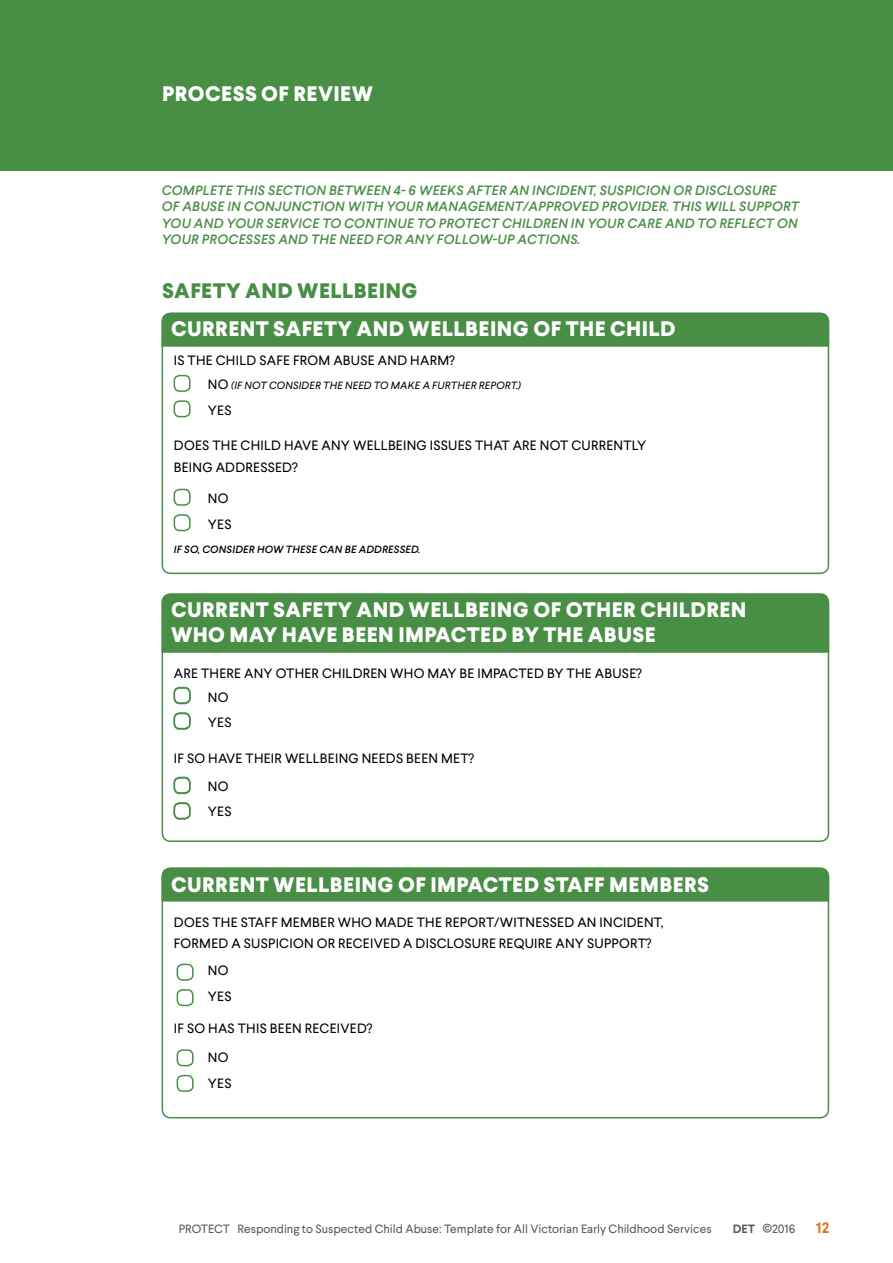
<style>
.page{position:relative;width:893px;height:1263px;background:#fff}
.page>*{position:absolute;margin:0;border:0;box-sizing:border-box;transform-origin:0 0}
.t1{font:800 21px/25.2px "Larsseit";letter-spacing:.02em;color:#fff}
.t2{font:800 21px "Larsseit";letter-spacing:.02em;color:#488e45}
.t3{font:700 15px "Larsseit";color:#e57326}
.t4{font:13.5px/25.5px "Larsseit";letter-spacing:.02em;color:#000}
.t5{font:italic 500 13.5px/16.2px "Larsseit";letter-spacing:.02em;color:#488e45}
.t6{font:12px "Larsseit";color:#58595b}
.t7{font:italic 10.5px "Larsseit";letter-spacing:.02em;color:#000}
.t8{font:italic 500 10.5px "Larsseit";letter-spacing:.02em;color:#000}
.s1{font-style:normal;font-size:13.5px}
.s2{font-weight:700}
.s3{font-size:16.5px}
</style>
<div class="page">
<div style="left:174px;top:803px;width:17px;height:17px;border:2px solid #488e45;border-radius:5px"></div>
<div style="left:174px;top:713px;width:17px;height:17px;border:2px solid #488e45;border-radius:5px"></div>
<div style="left:174px;top:489px;width:17px;height:17px;border:2px solid #488e45;border-radius:5px"></div>
<div style="left:174px;top:777px;width:17px;height:17px;border:2px solid #488e45;border-radius:5px"></div>
<div style="left:174px;top:514px;width:17px;height:17px;border:2px solid #488e45;border-radius:5px"></div>
<div style="left:174px;top:802px;width:17px;height:17px;border:2px solid #488e45;border-radius:5px"></div>
<div style="left:174px;top:375px;width:17px;height:17px;border:2px solid #488e45;border-radius:5px"></div>
<div style="left:174px;top:687px;width:17px;height:17px;border:2px solid #488e45;border-radius:5px"></div>
<div style="left:174px;top:400px;width:17px;height:17px;border:2px solid #488e45;border-radius:5px"></div>
<div style="left:174px;top:712px;width:17px;height:17px;border:2px solid #488e45;border-radius:5px"></div>
<div style="left:0;top:0;width:893px;height:170px;background:#488e45"></div>
<div style="left:162px;top:593px;width:667px;height:60px;background:#488e45"></div>
<div style="left:162px;top:867px;width:667px;height:34px;background:#488e45"></div>
<div style="left:177px;top:964px;width:17px;height:17px;border:2px solid #488e45;border-radius:5px"></div>
<div style="left:177px;top:989px;width:17px;height:17px;border:2px solid #488e45;border-radius:5px"></div>
<div style="left:177px;top:1049px;width:17px;height:17px;border:2px solid #488e45;border-radius:5px"></div>
<div style="left:177px;top:1075px;width:17px;height:17px;border:2px solid #488e45;border-radius:5px"></div>
<div style="left:162px;top:313px;width:667px;height:34px;background:#488e45"></div>
<h1 class="t1" style="left:162px;top:81px;width:212px">PROCESS OF REVIEW</h1>
<p class="t5" style="left:162px;top:182px;width:639px">COMPLETE THIS SECTION BETWEEN 4- 6 WEEKS AFTER AN INCIDENT, SUSPICION OR DISCLOSURE<br>OF ABUSE IN CONJUNCTION WITH YOUR MANAGEMENT/APPROVED PROVIDER. THIS WILL SUPPORT YOU AND YOUR SERVICE TO CONTINUE TO PROTECT CHILDREN IN YOUR CARE AND TO REFLECT ON YOUR PROCESSES AND THE NEED FOR ANY FOLLOW-UP ACTIONS.</p>
<h1 class="t2" style="left:162px;top:277px;width:257px">SAFETY AND WELLBEING</h1>
<h1 class="t1" style="left:171px;top:317px;width:506px">CURRENT SAFETY AND WELLBEING OF THE CHILD</h1>
<p class="t4" style="left:174px;top:348px;width:282px">IS THE CHILD SAFE FROM ABUSE AND HARM?</p>
<p class="t7" style="left:208px;top:379px;width:315px"><span class="s1">NO</span> (IF NOT CONSIDER THE NEED TO MAKE A FURTHER REPORT.)</p>
<p class="t4" style="left:208px;top:397px;width:25px">YES</p>
<p class="t4" style="left:174px;top:435px;width:474px;line-height:21.3px">DOES THE CHILD HAVE ANY WELLBEING ISSUES THAT ARE NOT CURRENTLY<br>BEING ADDRESSED?</p>
<p class="t4" style="left:208px;top:485px;width:25px">NO<br>YES</p>
<p class="t8" style="left:174px;top:543px;width:248px">IF SO, CONSIDER HOW THESE CAN BE ADDRESSED.</p>
<h1 class="t1" style="left:171px;top:597px;width:577px">CURRENT SAFETY AND WELLBEING OF OTHER CHILDREN<br>WHO MAY HAVE BEEN IMPACTED BY THE ABUSE</h1>
<p class="t4" style="left:174px;top:660px;width:469px">ARE THERE ANY OTHER CHILDREN WHO MAY BE IMPACTED BY THE ABUSE?</p>
<p class="t4" style="left:208px;top:684px;width:25px">NO<br>YES</p>
<p class="t4" style="left:174px;top:745px;width:302px">IF SO HAVE THEIR WELLBEING NEEDS BEEN MET?</p>
<p class="t4" style="left:208px;top:773px;width:25px">NO<br>YES</p>
<h1 class="t1" style="left:171px;top:872px;width:540px">CURRENT WELLBEING OF IMPACTED STAFF MEMBERS</h1>
<p class="t4" style="left:174px;top:912px;width:491px;line-height:21.3px">DOES THE STAFF MEMBER WHO MADE THE REPORT/WITNESSED AN INCIDENT,<br>FORMED A SUSPICION OR RECEIVED A DISCLOSURE REQUIRE ANY SUPPORT?</p>
<p class="t4" style="left:208px;top:958px;width:25px">NO<br>YES</p>
<p class="t4" style="left:174px;top:1016px;width:200px">IF SO HAS THIS BEEN RECEIVED?</p>
<p class="t4" style="left:208px;top:1045px;width:25px">NO<br>YES</p>
<p class="t6" style="left:179px;top:1221px;width:534px">PROTECT Responding to Suspected Child Abuse: Template for All Victorian Early Childhood Services</p>
<p class="t6" style="left:733px;top:1221px;width:64px"><span class="s2">DET</span> <span class="s3">©</span>2016</p>
<p class="t3" style="left:816px;top:1218px;width:15px">12</p>
</div>
